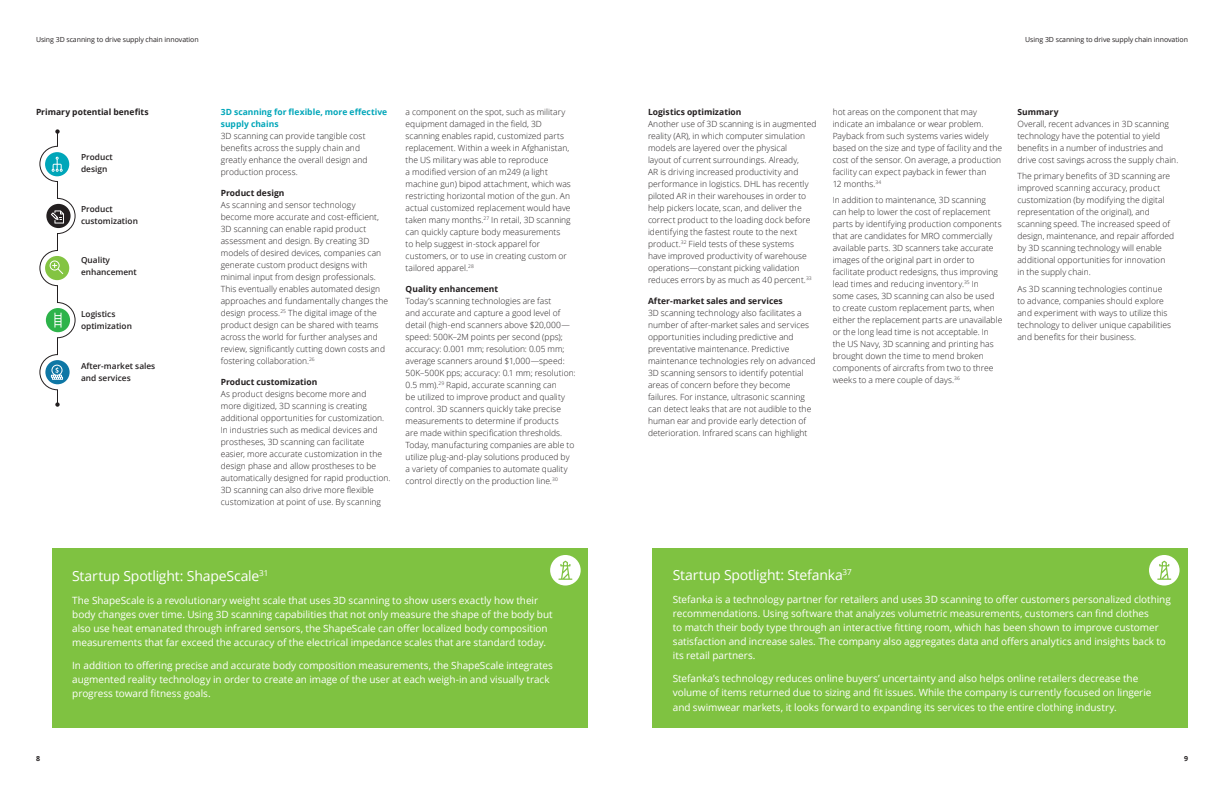
<style>
.page{position:relative;width:1224px;height:792px;background:#fff}
.page>*{position:absolute;margin:0;border:0;box-sizing:border-box;transform-origin:0 0}
.Quote_pullout_small{font:14px "Open Sans";letter-spacing:-.015em;color:#fff}
.Quote_pullout_small-2{font:10px/14px "Open Sans";letter-spacing:-.005em;color:#fff}
.Body_copy__8_5_12pt{font:300 8.5px/12px "Open Sans";letter-spacing:.005em;color:#231f20}
.Bulletpoints__8_5_12{font:300 8.5px/12px "Open Sans";letter-spacing:.005em;color:#231f20}
.Subhead_B__8_5_12pt{font:700 8.5px "Open Sans";color:#231f20}
.Subhead_A__8_5_12pt{font:700 8.5px/12px "Open Sans";letter-spacing:.005em;color:#00a6b9}
.t1{font:600 8.3px/11.8px "Open Sans";color:#231f20}
.Brochure_title___Lef{font:7px "Open Sans";letter-spacing:-.01em;color:#231f20}
.Brochure_title___Lef-2{font:700 7px "Open Sans";color:#231f20}
.Brochure_title___Rig{font:700 7px "Open Sans";color:#231f20}
</style>
<div class="page">
<svg style="left:39px;top:129px;width:37px;height:278px"></svg>
<div style="left:52px;top:548px;width:535px;height:180px;background:#7fc241"></div>
<div style="left:652px;top:548px;width:536px;height:180px;background:#7fc241"></div>
<svg style="left:550px;top:555px;width:31px;height:31px"></svg>
<svg style="left:1149px;top:555px;width:31px;height:31px"></svg>
<p class="Brochure_title___Lef" style="left:36px;top:34px;width:164px">Using 3D scanning to drive supply chain innovation</p>
<p class="Brochure_title___Lef" style="left:1025px;top:34px;width:164px">Using 3D scanning to drive supply chain innovation</p>
<p class="Subhead_B__8_5_12pt" style="left:36px;top:105px;width:114px">Primary potential benefits</p>
<p class="t1" style="left:81px;top:151px;width:33px">Product design</p>
<p class="t1" style="left:81px;top:203px;width:58px">Product customization</p>
<p class="t1" style="left:81px;top:254px;width:57px">Quality enhancement</p>
<p class="t1" style="left:81px;top:308px;width:52px">Logistics optimization</p>
<p class="t1" style="left:81px;top:360px;width:76px">After-market sales and services</p>
<p class="Subhead_A__8_5_12pt" style="left:221px;top:105px;width:168px">3D scanning for flexible, more effective supply chains</p>
<p class="Body_copy__8_5_12pt" style="left:221px;top:129px;width:148px">3D scanning can provide tangible cost benefits across the supply chain and greatly enhance the overall design and production process.</p>
<p class="Subhead_B__8_5_12pt" style="left:221px;top:186px;width:65px">Product design</p>
<p class="Body_copy__8_5_12pt" style="left:221px;top:198px;width:169px">As scanning and sensor technology become more accurate and cost-efficient, 3D scanning can enable rapid product assessment and design. By creating 3D models of desired devices, companies can generate custom product designs with minimal input from design professionals.<br>This eventually enables automated design approaches and fundamentally changes the design process.<sup>25</sup> The digital image of the product design can be shared with teams across the world for further analyses and review, significantly cutting down costs and fostering collaboration.<sup>26</sup></p>
<p class="Subhead_B__8_5_12pt" style="left:221px;top:375px;width:98px">Product customization</p>
<p class="Body_copy__8_5_12pt" style="left:221px;top:387px;width:171px">As product designs become more and<br>more digitized, 3D scanning is creating additional opportunities for customization.<br>In industries such as medical devices and prostheses, 3D scanning can facilitate easier, more accurate customization in the design phase and allow prostheses to be automatically designed for rapid production.<br>3D scanning can also drive more flexible customization at point of use. By scanning</p>
<p class="Body_copy__8_5_12pt" style="left:406px;top:105px;width:167px">a component on the spot, such as military equipment damaged in the field, 3D scanning enables rapid, customized parts replacement. Within a week in Afghanistan, the US military was able to reproduce<br>a modified version of an m249 (a light machine gun) bipod attachment, which was restricting horizontal motion of the gun. An actual customized replacement would have taken many months.<sup>27</sup> In retail, 3D scanning can quickly capture body measurements<br>to help suggest in-stock apparel for customers, or to use in creating custom or tailored apparel.<sup>28</sup></p>
<p class="Subhead_B__8_5_12pt" style="left:406px;top:282px;width:94px">Quality enhancement</p>
<p class="Body_copy__8_5_12pt" style="left:406px;top:294px;width:172px">Today’s scanning technologies are fast<br>and accurate and capture a good level of detail (high-end scanners above $20,000— speed: 500K–2M points per second (pps); accuracy: 0.001 mm; resolution: 0.05 mm; average scanners around $1,000—speed:<br>50K–500K pps; accuracy: 0.1 mm; resolution:<br>0.5 mm).<sup>29</sup> Rapid, accurate scanning can<br>be utilized to improve product and quality control. 3D scanners quickly take precise measurements to determine if products<br>are made within specification thresholds.<br>Today, manufacturing companies are able to utilize plug-and-play solutions produced by a variety of companies to automate quality control directly on the production line.<sup>30</sup></p>
<p class="Quote_pullout_small" style="left:72px;top:566px;width:198px">Startup Spotlight: ShapeScale<sup>31</sup></p>
<p class="Quote_pullout_small-2" style="left:72px;top:593px;width:482px">The ShapeScale is a revolutionary weight scale that uses 3D scanning to show users exactly how their body changes over time. Using 3D scanning capabilities that not only measure the shape of the body but also use heat emanated through infrared sensors, the ShapeScale can offer localized body composition measurements that far exceed the accuracy of the electrical impedance scales that are standard today.</p>
<p class="Quote_pullout_small-2" style="left:72px;top:658px;width:482px">In addition to offering precise and accurate body composition measurements, the ShapeScale integrates augmented reality technology in order to create an image of the user at each weigh-in and visually track progress toward fitness goals.</p>
<p class="Subhead_B__8_5_12pt" style="left:648px;top:105px;width:95px">Logistics optimization</p>
<p class="Body_copy__8_5_12pt" style="left:648px;top:117px;width:170px">Another use of 3D scanning is in augmented reality (AR), in which computer simulation models are layered over the physical<br>layout of current surroundings. Already,<br>AR is driving increased productivity and performance in logistics. DHL has recently piloted AR in their warehouses in order to help pickers locate, scan, and deliver the correct product to the loading dock before identifying the fastest route to the next product.<sup>32</sup> Field tests of these systems<br>have improved productivity of warehouse operations—constant picking validation reduces errors by as much as 40 percent.<sup>33</sup></p>
<p class="Subhead_B__8_5_12pt" style="left:648px;top:294px;width:136px">After-market sales and services</p>
<p class="Body_copy__8_5_12pt" style="left:648px;top:306px;width:169px">3D scanning technology also facilitates a number of after-market sales and services opportunities including predictive and preventative maintenance. Predictive maintenance technologies rely on advanced 3D scanning sensors to identify potential areas of concern before they become failures. For instance, ultrasonic scanning can detect leaks that are not audible to the human ear and provide early detection of deterioration. Infrared scans can highlight</p>
<p class="Body_copy__8_5_12pt" style="left:833px;top:105px;width:171px">hot areas on the component that may indicate an imbalance or wear problem.<br>Payback from such systems varies widely based on the size and type of facility and the cost of the sensor. On average, a production facility can expect payback in fewer than<br>12 months.<sup>34</sup></p>
<p class="Bulletpoints__8_5_12" style="left:833px;top:194px;width:171px">In addition to maintenance, 3D scanning<br>can help to lower the cost of replacement parts by identifying production components that are candidates for MRO commercially available parts. 3D scanners take accurate images of the original part in order to facilitate product redesigns, thus improving lead times and reducing inventory.<sup>35</sup> In some cases, 3D scanning can also be used to create custom replacement parts, when either the replacement parts are unavailable or the long lead time is not acceptable. In the US Navy, 3D scanning and printing has brought down the time to mend broken components of aircrafts from two to three weeks to a mere couple of days.<sup>36</sup></p>
<p class="Subhead_B__8_5_12pt" style="left:1017px;top:105px;width:43px">Summary</p>
<p class="Body_copy__8_5_12pt" style="left:1017px;top:117px;width:162px">Overall, recent advances in 3D scanning technology have the potential to yield benefits in a number of industries and drive cost savings across the supply chain.</p>
<p class="Body_copy__8_5_12pt" style="left:1017px;top:170px;width:158px">The primary benefits of 3D scanning are improved scanning accuracy, product customization (by modifying the digital representation of the original), and scanning speed. The increased speed of design, maintenance, and repair afforded by 3D scanning technology will enable additional opportunities for innovation in the supply chain.</p>
<p class="Body_copy__8_5_12pt" style="left:1017px;top:282px;width:155px">As 3D scanning technologies continue to advance, companies should explore and experiment with ways to utilize this technology to deliver unique capabilities and benefits for their business.</p>
<p class="Quote_pullout_small" style="left:673px;top:565px;width:181px">Startup Spotlight: Stefanka<sup>37</sup></p>
<p class="Quote_pullout_small-2" style="left:673px;top:592px;width:500px">Stefanka is a technology partner for retailers and uses 3D scanning to offer customers personalized clothing recommendations. Using software that analyzes volumetric measurements, customers can find clothes<br>to match their body type through an interactive fitting room, which has been shown to improve customer satisfaction and increase sales. The company also aggregates data and offers analytics and insights back to its retail partners.</p>
<p class="Quote_pullout_small-2" style="left:673px;top:671px;width:480px">Stefanka’s technology reduces online buyers’ uncertainty and also helps online retailers decrease the volume of items returned due to sizing and fit issues. While the company is currently focused on lingerie</p>
<p class="Quote_pullout_small-2" style="left:673px;top:700px;width:446px">and swimwear markets, it looks forward to expanding its services to the entire clothing industry.</p>
<p class="Brochure_title___Lef-2" style="left:36px;top:754px;width:5px">8</p>
<p class="Brochure_title___Rig" style="left:1184px;top:754px;width:5px">9</p>
</div>
